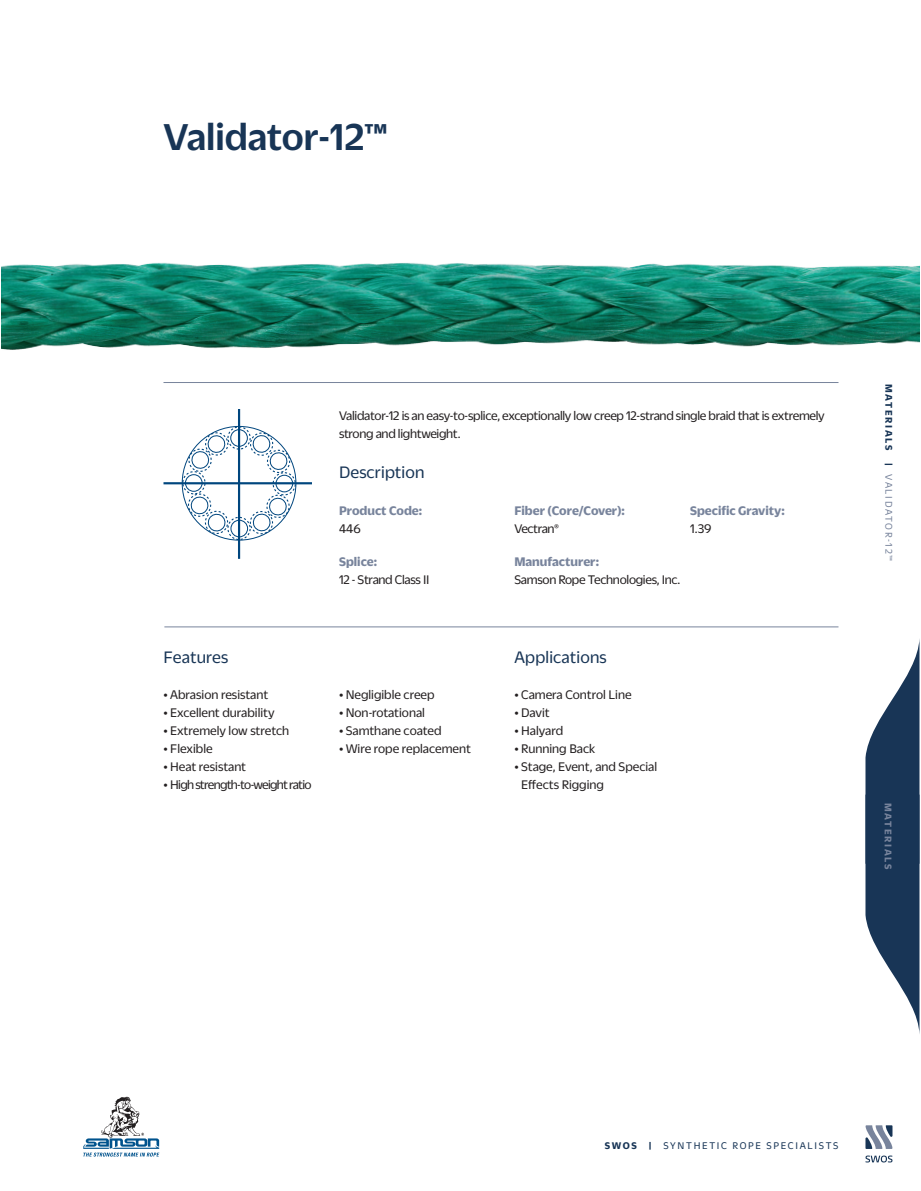
<style>
.page{position:relative;width:921px;height:1191px;background:#fff}
.page>*{position:absolute;margin:0;border:0;box-sizing:border-box;transform-origin:0 0}
.t1{font:500 40.5px "Duplicate Sans";color:#183556}
.t2{font:18px "Duplicate Sans";letter-spacing:.01em;color:#183556}
.t3{font:13.5px/18px "Duplicate Sans";letter-spacing:-.015em;color:#231f20}
.t4{font:700 13.5px "Duplicate Sans";color:#78849c}
.t5{font:13.5px "Duplicate Sans";letter-spacing:-.05em;color:#231f20}
.t6{font:10.5px "Duplicate Sans";letter-spacing:.16em;color:#183556}
.t7{font:10.5px "Duplicate Sans";letter-spacing:.15em;color:#78849c}
.t8{font:700 10.5px "Duplicate Sans";letter-spacing:.16em;color:#78849c}
.s1{font-weight:700;color:#183556}
.s2{font-weight:700}
</style>
<div class="page">
<svg style="left:866px;top:639px;width:54px;height:395px"></svg>
<hr style="left:164px;top:382px;width:674px;height:1px;background:#78849c">
<svg style="left:865px;top:1156px;width:27px;height:7px"></svg>
<svg style="left:865px;top:1125px;width:28px;height:24px"></svg>
<img style="left:2px;top:262px;width:918px;height:88px">
<hr style="left:164px;top:627px;width:674px;height:1px;background:#78849c">
<hr style="left:164px;top:482px;width:148px;height:2px;background:#00467e">
<hr style="left:238px;top:410px;width:2px;height:148px;background:#00467e">
<div style="left:227px;top:426px;width:24px;height:24px;border:1px dashed #00467e;border-radius:50%"></div>
<div style="left:230px;top:429px;width:18px;height:18px;border:1px solid #00467e;border-radius:50%"></div>
<svg style="left:187px;top:430px;width:44px;height:42px"></svg>
<div style="left:185px;top:474px;width:17px;height:18px;border:1px solid #00467e;border-radius:50%"></div>
<div style="left:182px;top:471px;width:24px;height:24px;border:1px dashed #00467e;border-radius:50%"></div>
<svg style="left:185px;top:491px;width:44px;height:44px"></svg>
<svg style="left:247px;top:494px;width:44px;height:43px"></svg>
<div style="left:276px;top:475px;width:17px;height:17px;border:1px solid #00467e;border-radius:50%"></div>
<div style="left:272px;top:472px;width:24px;height:24px;border:1px dashed #00467e;border-radius:50%"></div>
<svg style="left:249px;top:432px;width:44px;height:44px"></svg>
<div style="left:231px;top:520px;width:17px;height:17px;border:1px solid #00467e;border-radius:50%"></div>
<div style="left:227px;top:517px;width:24px;height:23px;border:1px dashed #00467e;border-radius:50%"></div>
<svg style="left:83px;top:1097px;width:76px;height:60px"></svg>
<p class="t1" style="left:164px;top:110px;width:226px">Validator-12™</p>
<p class="t2" style="left:164px;top:646px;width:66px">Features</p>
<p class="t3" style="left:164px;top:685px;width:106px">• Abrasion resistant</p>
<p class="t3" style="left:164px;top:703px;width:113px">• Excellent durability</p>
<p class="t3" style="left:164px;top:721px;width:127px">• Extremely low stretch</p>
<p class="t3" style="left:164px;top:739px;width:51px">• Flexible</p>
<p class="t3" style="left:164px;top:757px;width:84px">• Heat resistant</p>
<p class="t5" style="left:164px;top:776px;width:150px">• High strength-to-weight ratio</p>
<p class="t3" style="left:339px;top:406px;width:487px">Validator-12 is an easy-to-splice, exceptionally low creep 12-strand single braid that is extremely strong and lightweight.</p>
<p class="t2" style="left:339px;top:461px;width:87px">Description</p>
<p class="t4" style="left:339px;top:501px;width:85px">Product Code:</p>
<p class="t3" style="left:339px;top:519px;width:23px">446</p>
<p class="t4" style="left:339px;top:552px;width:40px">Splice:</p>
<p class="t3" style="left:339px;top:570px;width:92px">12 - Strand Class II</p>
<p class="t3" style="left:339px;top:685px;width:97px">• Negligible creep</p>
<p class="t3" style="left:339px;top:703px;width:87px">• Non-rotational</p>
<p class="t3" style="left:339px;top:721px;width:104px">• Samthane coated</p>
<p class="t3" style="left:339px;top:739px;width:133px">• Wire rope replacement</p>
<p class="t4" style="left:514px;top:501px;width:112px">Fiber (Core/Cover):</p>
<p class="t3" style="left:514px;top:519px;width:46px">Vectran®</p>
<p class="t4" style="left:514px;top:552px;width:86px">Manufacturer:</p>
<p class="t3" style="left:514px;top:570px;width:167px">Samson Rope Technologies, Inc.</p>
<p class="t4" style="left:690px;top:501px;width:96px">Specific Gravity:</p>
<p class="t3" style="left:690px;top:519px;width:23px">1.39</p>
<p class="t2" style="left:514px;top:646px;width:94px">Applications</p>
<p class="t3" style="left:514px;top:685px;width:119px">• Camera Control Line</p>
<p class="t3" style="left:514px;top:703px;width:37px">• Davit</p>
<p class="t3" style="left:514px;top:721px;width:50px">• Halyard</p>
<p class="t3" style="left:514px;top:739px;width:82px">• Running Back</p>
<p class="t3" style="left:521px;top:757px;width:137px;text-indent:-7px">• Stage, Event, and Special<br>Effects Rigging</p>
<p class="t7" style="left:896px;top:384px;width:179px;rotate:90deg"><span class="s1">MATERIALS |</span> VALIDATOR-12™</p>
<p class="t8" style="left:895px;top:803px;width:68px;rotate:90deg">MATERIALS</p>
<p class="t6" style="left:605px;top:1139px;width:235px"><span class="s2">SWOS |</span> SYNTHETIC ROPE SPECIALISTS</p>
</div>
